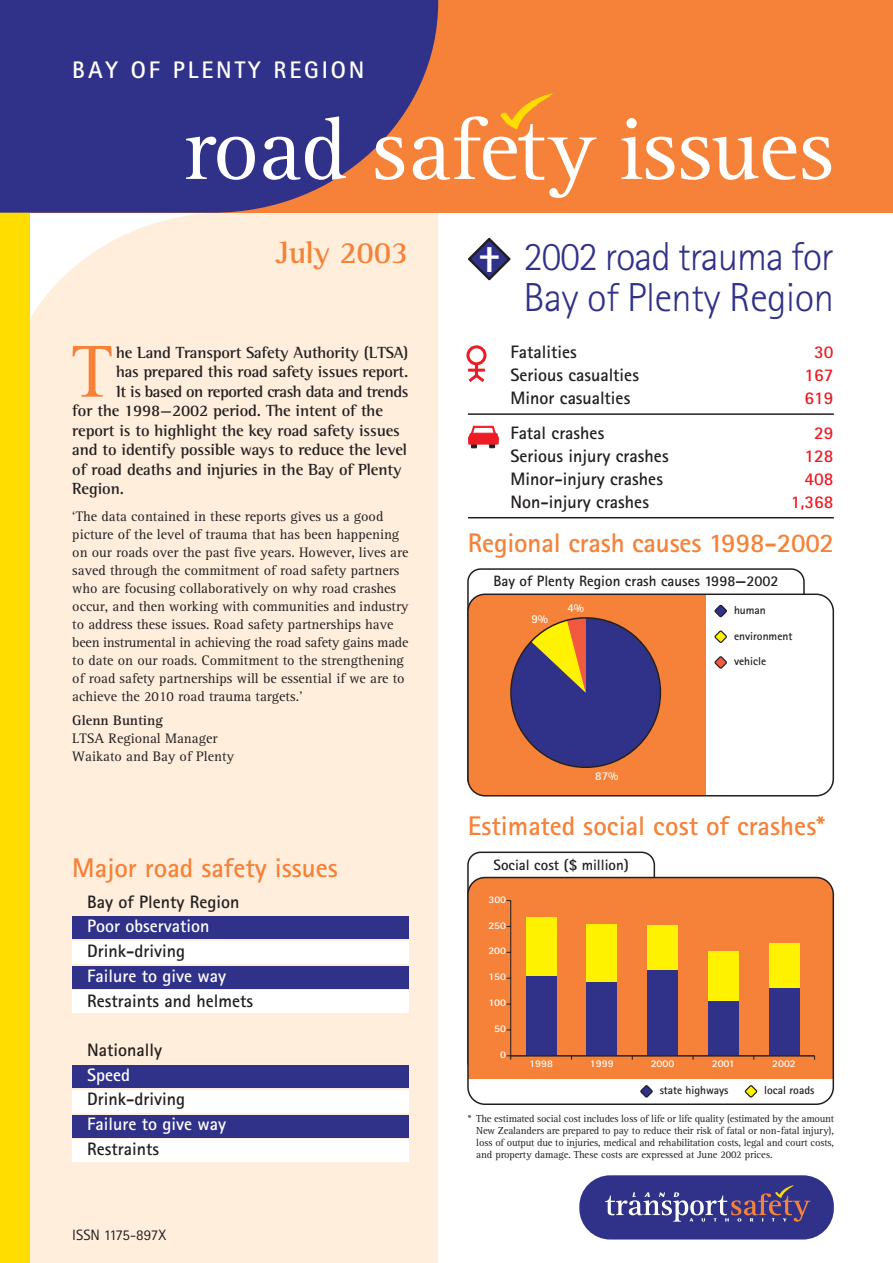
<style>
.page{position:relative;width:893px;height:1263px;background:#fff}
.page>*{position:absolute;margin:0;border:0;box-sizing:border-box;transform-origin:0 0}
.t1{font:90px "Rotis Serif NZT";letter-spacing:-.015em;color:#fff}
.t2{font:76.05px "Rotis Serif NZT";color:#f58238}
.t3{font:40.5px/40.5px "Rotis Sans Serif Light NZT";letter-spacing:-.02em;color:#303188}
.t4{font:36px "Rotis Sans Serif Extra Bold NZT";color:#fff}
.t5{font:31.5px "Rotis Semi Serif Bold NZT";letter-spacing:-.01em;color:#f58238}
.t6{font:27px "Rotis Sans Serif Bold NZT";color:#f58238}
.t7{font:24px "Rotis Sans Serif Bold NZT";letter-spacing:.12em;color:#fff}
.t8{font:18px "Rotis Sans Serif Bold NZT";color:#231f20}
.t9{font:18px "Rotis Sans Serif Bold NZT";color:#fff}
.t10{font:18px "Rotis Sans Serif Bold NZT";color:#ed1c24}
.t11{font:16.5px "Rotis Semi Serif Bold NZT";letter-spacing:-.01em;color:#231f20}
.t12{font:16.5px "Rotis Semi Serif Bold NZT";letter-spacing:-.03em;color:#231f20}
.t13{font:15px "Rotis Sans Serif Bold NZT";color:#231f20}
.t14{font:15px "Rotis Sans Serif NZT";color:#231f20}
.t15{font:14.25px/18px "Rotis Serif NZT";color:#231f20}
.t16{font:14.25px "Rotis Serif Bold NZT";color:#231f20}
.t17{font:12px "Rotis Sans Serif Bold NZT";color:#fff}
.t18{font:11.55px "Rotis Sans Serif Bold NZT";color:#231f20}
.t19{font:10.5px/12px "Rotis Serif NZT";letter-spacing:-.01em;color:#231f20;text-align:justify}
.t20{font:10.2px "Rotis Sans Serif Bold NZT";color:#fff;scale:1.09 1}
</style>
<div class="page">
<div style="left:13px;top:425px;width:425px;height:838px;background:#ffeedc"></div>
<div style="left:30px;top:213px;width:408px;height:212px;background:#ffeedc"></div>
<svg style="left:468px;top:238px;width:42px;height:42px"></svg>
<svg style="left:471px;top:241px;width:36px;height:36px"></svg>
<div style="left:0;top:0;width:892px;height:213px;background:#f58238"></div>
<div style="left:0;top:0;width:30px;height:1263px;background:#fd0"></div>
<svg style="left:0;top:0;width:438px;height:213px;fill:#303188"></svg>
<div style="left:579px;top:1175px;width:254px;height:65px;background:#303188;border-radius:31px"></div>
<svg style="left:605px;top:1185px;width:205px;height:37px"></svg>
<svg style="left:500px;top:93px;width:52px;height:36px"></svg>
<svg style="left:468px;top:426px;width:31px;height:22px"></svg>
<div style="left:468px;top:437px;width:30px;height:8px;background:#ed1c24"></div>
<svg style="left:466px;top:345px;width:21px;height:37px"></svg>
<div style="left:468px;top:878px;width:365px;height:226px;background:#f58238;border-radius:17px"></div>
<div style="left:468px;top:1079px;width:365px;height:25px;background:#fff"></div>
<div style="left:467px;top:877px;width:367px;height:228px;border:2px solid #231f20;border-radius:17px"></div>
<svg style="left:640px;top:1085px;width:13px;height:13px"></svg>
<svg style="left:744px;top:1085px;width:14px;height:13px"></svg>
<svg style="left:506px;top:1055px;width:5px;height:5px"></svg>
<hr style="left:510px;top:901px;width:1px;height:155px;background:#231f20">
<div style="left:526px;top:917px;width:30px;height:59px;background:#fff200"></div>
<div style="left:586px;top:924px;width:31px;height:59px;background:#fff200"></div>
<div style="left:647px;top:925px;width:30px;height:46px;background:#fff200"></div>
<div style="left:708px;top:951px;width:30px;height:50px;background:#fff200"></div>
<div style="left:769px;top:943px;width:30px;height:45px;background:#fff200"></div>
<div style="left:526px;top:976px;width:30px;height:80px;background:#303188"></div>
<div style="left:586px;top:983px;width:31px;height:73px;background:#303188"></div>
<div style="left:647px;top:971px;width:30px;height:85px;background:#303188"></div>
<div style="left:708px;top:1001px;width:30px;height:55px;background:#303188"></div>
<div style="left:769px;top:988px;width:30px;height:68px;background:#303188"></div>
<hr style="left:510px;top:1055px;width:304px;height:1px;background:#231f20">
<div style="left:468px;top:594px;width:365px;height:202px;background:#f58238;border-radius:17px"></div>
<div style="left:706px;top:594px;width:127px;height:202px;background:#fff"></div>
<div style="left:467px;top:594px;width:367px;height:203px;border:2px solid #231f20;border-radius:17px"></div>
<svg style="left:511px;top:618px;width:149px;height:149px"></svg>
<svg style="left:714px;top:604px;width:13px;height:14px"></svg>
<svg style="left:714px;top:630px;width:13px;height:13px"></svg>
<svg style="left:714px;top:656px;width:13px;height:13px"></svg>
<hr style="left:468px;top:413px;width:365px;height:2px;background:#231f20">
<hr style="left:468px;top:517px;width:365px;height:1px;background:#231f20">
<div style="left:72px;top:1065px;width:336px;height:23px;background:#303188"></div>
<div style="left:72px;top:1090px;width:336px;height:23px;background:#fff"></div>
<div style="left:72px;top:1115px;width:336px;height:23px;background:#303188"></div>
<div style="left:72px;top:1139px;width:336px;height:23px;background:#fff"></div>
<div style="left:72px;top:916px;width:336px;height:23px;background:#303188"></div>
<div style="left:72px;top:941px;width:336px;height:23px;background:#fff"></div>
<div style="left:72px;top:966px;width:336px;height:23px;background:#303188"></div>
<div style="left:72px;top:990px;width:336px;height:23px;background:#fff"></div>
<h3 class="t7" style="left:72px;top:61px;width:294px">BAY OF PLENTY REGION</h3>
<h1 class="t1" style="left:183px;top:113px;width:652px">road safety issues</h1>
<h3 class="t5" style="left:275px;top:240px;width:134px">July 2003</h3>
<h3 class="t3" style="left:523px;top:240px;width:312px">2002 road trauma for<br>Bay of Plenty Region</h3>
<h3 class="t4" style="left:479px;top:246px;width:22px">†</h3>
<p class="t11" style="left:116px;top:345px;width:294px">he Land Transport Safety Authority (LTSA)</p>
<p class="t11" style="left:116px;top:365px;width:294px">has prepared this road safety issues report.</p>
<p class="t12" style="left:116px;top:384px;width:294px">It is based on reported crash data and trends</p>
<p class="t11" style="left:72px;top:404px;width:312px">for the 1998—2002 period. The intent of the</p>
<p class="t11" style="left:72px;top:423px;width:329px">report is to highlight the key road safety issues</p>
<p class="t11" style="left:72px;top:443px;width:336px">and to identify possible ways to reduce the level</p>
<p class="t11" style="left:72px;top:462px;width:331px">of road deaths and injuries in the Bay of Plenty</p>
<p class="t11" style="left:72px;top:482px;width:53px">Region.</p>
<p class="t15" style="left:72px;top:508px;width:337px">‘The data contained in these reports gives us a good picture of the level of trauma that has been happening on our roads over the past five years. However, lives are saved through the commitment of road safety partners who are focusing collaboratively on why road crashes occur, and then working with communities and industry to address these issues. Road safety partnerships have been instrumental in achieving the road safety gains made to date on our roads. Commitment to the strengthening of road safety partnerships will be essential if we are to achieve the 2010 road trauma targets.'</p>
<p class="t16" style="left:72px;top:714px;width:92px">Glenn Bunting</p>
<p class="t15" style="left:72px;top:730px;width:163px">LTSA Regional Manager<br>Waikato and Bay of Plenty</p>
<h2 class="t2" style="left:72px;top:341px;width:41px">T</h2>
<h3 class="t6" style="left:72px;top:858px;width:267px">Major road safety issues</h3>
<p class="t8" style="left:87px;top:895px;width:154px">Bay of Plenty Region</p>
<p class="t9" style="left:87px;top:920px;width:124px">Poor observation</p>
<p class="t8" style="left:87px;top:944px;width:99px">Drink-driving</p>
<p class="t9" style="left:87px;top:969px;width:140px">Failure to give way</p>
<p class="t8" style="left:87px;top:994px;width:167px">Restraints and helmets</p>
<p class="t8" style="left:87px;top:1043px;width:76px">Nationally</p>
<p class="t9" style="left:87px;top:1068px;width:44px">Speed</p>
<p class="t8" style="left:87px;top:1092px;width:99px">Drink-driving</p>
<p class="t9" style="left:87px;top:1117px;width:140px">Failure to give way</p>
<p class="t8" style="left:87px;top:1142px;width:73px">Restraints</p>
<p class="t14" style="left:72px;top:1229px;width:95px">ISSN 1175-897X</p>
<p class="t8" style="left:510px;top:345px;width:68px">Fatalities</p>
<p class="t10" style="left:814px;top:345px;width:21px">30</p>
<p class="t8" style="left:510px;top:368px;width:130px">Serious casualties</p>
<p class="t10" style="left:804px;top:368px;width:30px">167</p>
<p class="t8" style="left:510px;top:391px;width:121px">Minor casualties</p>
<p class="t10" style="left:804px;top:391px;width:30px">619</p>
<p class="t8" style="left:510px;top:426px;width:95px">Fatal crashes</p>
<p class="t10" style="left:814px;top:426px;width:21px">29</p>
<p class="t8" style="left:510px;top:449px;width:160px">Serious injury crashes</p>
<p class="t10" style="left:804px;top:449px;width:30px">128</p>
<p class="t8" style="left:510px;top:472px;width:154px">Minor-injury crashes</p>
<p class="t10" style="left:804px;top:472px;width:30px">408</p>
<p class="t8" style="left:510px;top:495px;width:140px">Non-injury crashes</p>
<p class="t10" style="left:790px;top:495px;width:44px">1,368</p>
<h3 class="t6" style="left:468px;top:533px;width:367px">Regional crash causes 1998-2002</h3>
<p class="t13" style="left:493px;top:576px;width:286px">Bay of Plenty Region crash causes 1998—2002</p>
<p class="t17" style="left:531px;top:614px;width:18px">9%</p>
<p class="t17" style="left:567px;top:604px;width:18px">4%</p>
<p class="t17" style="left:595px;top:772px;width:25px">87%</p>
<p class="t18" style="left:734px;top:606px;width:33px">human</p>
<p class="t18" style="left:734px;top:631px;width:60px">environment</p>
<p class="t18" style="left:734px;top:657px;width:34px">vehicle</p>
<h3 class="t6" style="left:468px;top:816px;width:358px">Estimated social cost of crashes*</h3>
<p class="t13" style="left:493px;top:859px;width:137px">Social cost ($ million)</p>
<p class="t20" style="left:488px;top:895px;width:18px">300</p>
<p class="t20" style="left:488px;top:921px;width:18px">250</p>
<p class="t20" style="left:488px;top:947px;width:18px">200</p>
<p class="t20" style="left:488px;top:973px;width:18px">150</p>
<p class="t20" style="left:488px;top:999px;width:18px">100</p>
<p class="t20" style="left:494px;top:1025px;width:12px">50</p>
<p class="t20" style="left:500px;top:1051px;width:7px">0</p>
<p class="t20" style="left:529px;top:1060px;width:23px">1998</p>
<p class="t20" style="left:590px;top:1060px;width:23px">1999</p>
<p class="t20" style="left:650px;top:1060px;width:23px">2000</p>
<p class="t20" style="left:711px;top:1060px;width:23px">2001</p>
<p class="t20" style="left:772px;top:1060px;width:23px">2002</p>
<p class="t18" style="left:659px;top:1086px;width:70px">state highways</p>
<p class="t18" style="left:764px;top:1086px;width:52px">local roads</p>
<p class="t19" style="left:476px;top:1114px;width:359px;text-indent:-8px">* The estimated social cost includes loss of life or life quality (estimated by the amount New Zealanders are prepared to pay to reduce their risk of fatal or non-fatal injury), loss of output due to injuries, medical and rehabilitation costs, legal and court costs, and property damage. These costs are expressed at June 2002 prices.</p>
</div>
